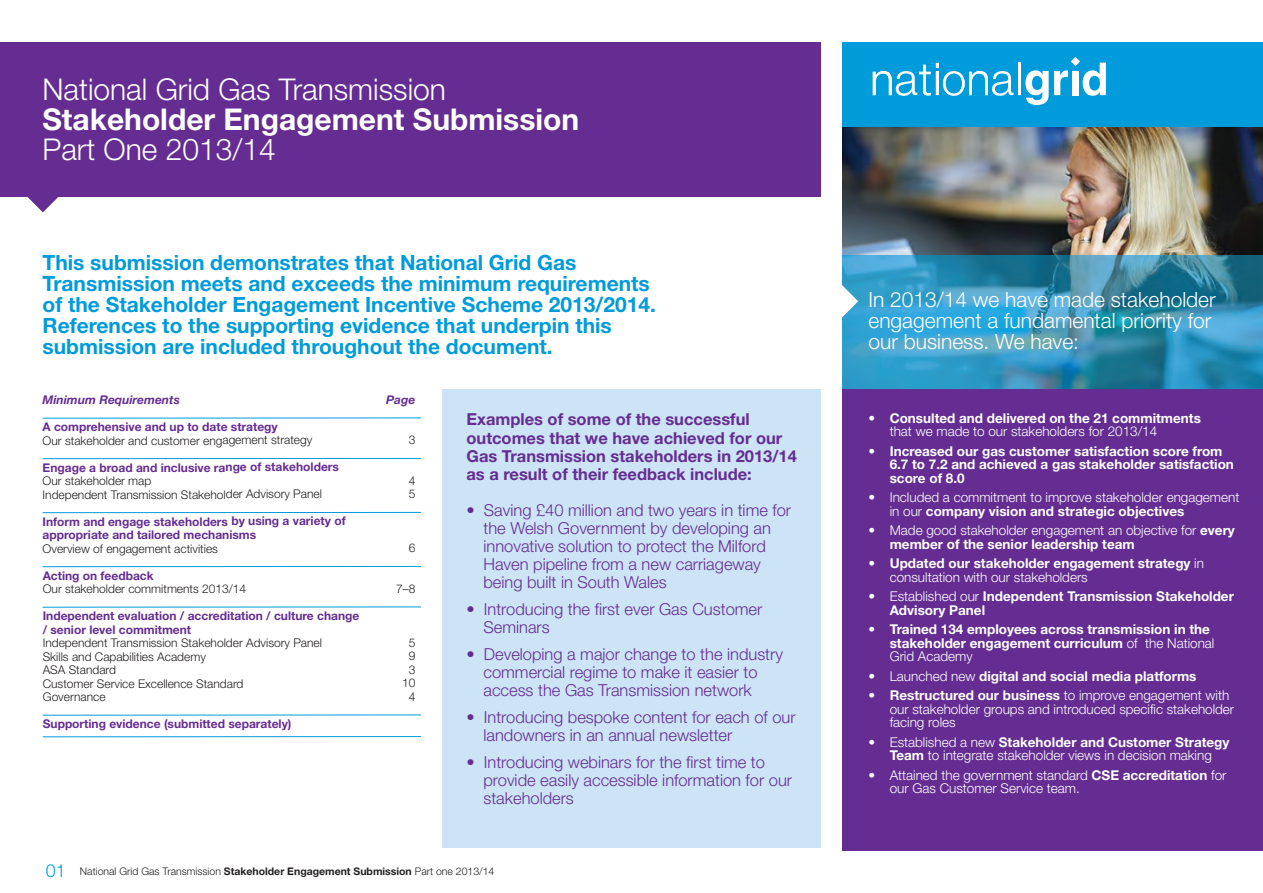
<style>
.page{position:relative;width:1263px;height:893px;background:#fff}
.page>*{position:absolute;margin:0;border:0;box-sizing:border-box;transform-origin:0 0}
.t1{font:300 30px "Helvetica Neue";color:#fff}
.t2{font:700 30px "Helvetica Neue";color:#fff}
.t3{font:700 21px/21px "Helvetica Neue";color:#009bdb}
.t4{font:300 21px/21px "Helvetica Neue";color:#fff}
.t5{font:300 16.5px/18px "Helvetica Neue";color:#652d91}
.t6{font:700 16.5px/18px "Helvetica Neue";color:#652d91}
.t7{font:700 13.5px/13.5px "Helvetica Neue";color:#fff}
.t8{font:300 13.5px/13.5px "Helvetica Neue";color:#fff}
.t9{font:300 12px "Helvetica Neue";color:#231f20}
.t10{font:700 12px/13.5px "Helvetica Neue";color:#652d91}
.t11{font:italic 700 12px "Helvetica Neue";color:#652d91}
.t12{font:300 10.5px "Helvetica Neue";color:#231f20}
.s1{font-size:18px;color:#009bdb}
.s2{font-weight:700}
.s3{font-weight:300}
</style>
<div class="page">
<div style="left:842px;top:43px;width:421px;height:297px;background:#009bdb"></div>
<img style="left:842px;top:128px;width:421px;height:127px">
<div style="left:0;top:43px;width:821px;height:154px;background:#652d91"></div>
<svg style="left:873px;top:63px;width:140px;height:33px"></svg>
<hr style="left:1018px;top:63px;width:3px;height:32px;background:#fff">
<svg style="left:1025px;top:57px;width:81px;height:48px"></svg>
<svg style="left:27px;top:197px;width:31px;height:15px"></svg>
<img style="left:842px;top:255px;width:421px;height:134px">
<svg style="left:842px;top:284px;width:16px;height:35px"></svg>
<hr style="left:43px;top:418px;width:378px;height:1px;background:#009bdb">
<hr style="left:43px;top:458px;width:378px;height:1px;background:#009bdb">
<hr style="left:43px;top:512px;width:378px;height:1px;background:#009bdb">
<hr style="left:43px;top:566px;width:378px;height:1px;background:#009bdb">
<hr style="left:43px;top:607px;width:378px;height:1px;background:#009bdb">
<hr style="left:43px;top:715px;width:378px;height:1px;background:#009bdb">
<hr style="left:43px;top:736px;width:378px;height:1px;background:#009bdb">
<div style="left:842px;top:389px;width:421px;height:461px;background:#652d91"></div>
<div style="left:442px;top:389px;width:379px;height:458px;background:#cce4f6"></div>
<h1 class="t1" style="left:43px;top:78px;width:405px">National Grid Gas Transmission</h1>
<h1 class="t2" style="left:43px;top:108px;width:538px">Stakeholder Engagement Submission</h1>
<h1 class="t1" style="left:43px;top:138px;width:235px">Part One 2013/14</h1>
<p class="t3" style="left:43px;top:254px;width:615px">This submission demonstrates that National Grid Gas Transmission meets and exceeds the minimum requirements of the Stakeholder Engagement Incentive Scheme 2013/2014.<br>References to the supporting evidence that underpin this submission are included throughout the document.</p>
<p class="t11" style="left:43px;top:395px;width:139px">Minimum Requirements</p>
<p class="t11" style="left:386px;top:395px;width:31px">Page</p>
<p class="t10" style="left:43px;top:421px;width:237px">A comprehensive and up to date strategy</p>
<p class="t9" style="left:43px;top:436px;width:271px">Our stakeholder and customer engagement strategy</p>
<p class="t9" style="left:409px;top:436px;width:8px">3</p>
<p class="t10" style="left:43px;top:462px;width:298px">Engage a broad and inclusive range of stakeholders</p>
<p class="t9" style="left:43px;top:476px;width:110px">Our stakeholder map</p>
<p class="t9" style="left:409px;top:476px;width:8px">4</p>
<p class="t9" style="left:43px;top:490px;width:281px">Independent Transmission Stakeholder Advisory Panel</p>
<p class="t9" style="left:409px;top:490px;width:8px">5</p>
<p class="t10" style="left:43px;top:516px;width:305px">Inform and engage stakeholders by using a variety of appropriate and tailored mechanisms</p>
<p class="t9" style="left:43px;top:544px;width:177px">Overview of engagement activities</p>
<p class="t9" style="left:409px;top:544px;width:8px">6</p>
<p class="t10" style="left:43px;top:570px;width:112px">Acting on feedback</p>
<p class="t9" style="left:43px;top:584px;width:205px">Our stakeholder commitments 2013/14</p>
<p class="t9" style="left:396px;top:584px;width:21px">7–8</p>
<p class="t10" style="left:43px;top:610px;width:318px">Independent evaluation / accreditation / culture change / senior level commitment</p>
<p class="t9" style="left:43px;top:638px;width:281px">Independent Transmission Stakeholder Advisory Panel</p>
<p class="t9" style="left:409px;top:638px;width:8px">5</p>
<p class="t9" style="left:43px;top:652px;width:165px">Skills and Capabilities Academy</p>
<p class="t9" style="left:409px;top:652px;width:8px">9</p>
<p class="t9" style="left:43px;top:665px;width:75px">ASA Standard</p>
<p class="t9" style="left:409px;top:665px;width:8px">3</p>
<p class="t9" style="left:43px;top:679px;width:202px">Customer Service Excellence Standard</p>
<p class="t9" style="left:402px;top:679px;width:15px">10</p>
<p class="t9" style="left:43px;top:692px;width:64px">Governance</p>
<p class="t9" style="left:409px;top:692px;width:8px">4</p>
<p class="t10" style="left:43px;top:718px;width:250px">Supporting evidence (submitted separately)</p>
<p class="t6" style="left:466px;top:412px;width:332px">Examples of some of the successful outcomes that we have achieved for our Gas Transmission stakeholders in 2013/14 as a result of their feedback include:</p>
<p class="t5" style="left:483px;top:502px;width:309px;text-indent:-17px">• Saving £40 million and two years in time for the Welsh Government by developing an innovative solution to protect the Milford Haven pipeline from a new carriageway being built in South Wales</p>
<p class="t5" style="left:483px;top:601px;width:280px;text-indent:-17px">• Introducing the first ever Gas Customer<br>Seminars</p>
<p class="t5" style="left:483px;top:646px;width:301px;text-indent:-17px">• Developing a major change to the industry commercial regime to make it easier to access the Gas Transmission network</p>
<p class="t5" style="left:483px;top:709px;width:314px;text-indent:-17px">• Introducing bespoke content for each of our landowners in an annual newsletter</p>
<p class="t5" style="left:483px;top:754px;width:310px;text-indent:-17px">• Introducing webinars for the first time to provide easily accessible information for our stakeholders</p>
<p class="t12" style="left:46px;top:867px;width:450px"><span class="s1">01</span> National Grid Gas Transmission <span class="s2">Stakeholder Engagement Submission</span> Part one 2013/14</p>
<p class="t4" style="left:868px;top:291px;width:349px">In 2013/14 we have made stakeholder engagement a fundamental priority for our business. We have:</p>
<p class="t7" style="left:890px;top:412px;width:313px;text-indent:-21px"><span class="s3">•</span> Consulted and delivered on the 21 commitments <span class="s3">that we made to our stakeholders for 2013/14</span></p>
<p class="t7" style="left:890px;top:445px;width:346px;text-indent:-21px"><span class="s3">•</span> Increased our gas customer satisfaction score from<br>6.7 to 7.2 and achieved a gas stakeholder satisfaction score of 8.0</p>
<p class="t8" style="left:890px;top:492px;width:351px;text-indent:-21px">• Included a commitment to improve stakeholder engagement in our <span class="s2">company vision and strategic objectives</span></p>
<p class="t8" style="left:890px;top:525px;width:347px;text-indent:-21px">• Made good stakeholder engagement an objective for <span class="s2">every member of the senior leadership team</span></p>
<p class="t7" style="left:890px;top:558px;width:316px;text-indent:-21px"><span class="s3">•</span> Updated our stakeholder engagement strategy <span class="s3">in consultation with our stakeholders</span></p>
<p class="t7" style="left:890px;top:591px;width:346px;text-indent:-21px"><span class="s3">• Established our</span> Independent Transmission Stakeholder<br>Advisory Panel</p>
<p class="t7" style="left:890px;top:624px;width:326px;text-indent:-21px"><span class="s3">•</span> Trained 134 employees across transmission in the stakeholder engagement curriculum <span class="s3">of the National<br>Grid Academy</span></p>
<p class="t7" style="left:868px;top:670px;width:330px"><span class="s3">• Launched new</span> digital and social media platforms</p>
<p class="t8" style="left:890px;top:690px;width:346px;text-indent:-21px">• <span class="s2">Restructured our business</span> to improve engagement with our stakeholder groups and introduced specific stakeholder facing roles</p>
<p class="t8" style="left:868px;top:736px;width:363px;text-align:center">• Established a new <span class="s2">Stakeholder and Customer Strategy<br>Team</span> to integrate stakeholder views in decision making</p>
<p class="t8" style="left:890px;top:769px;width:338px;text-indent:-21px">• Attained the government standard <span class="s2">CSE accreditation</span> for our Gas Customer Service team.</p>
</div>
